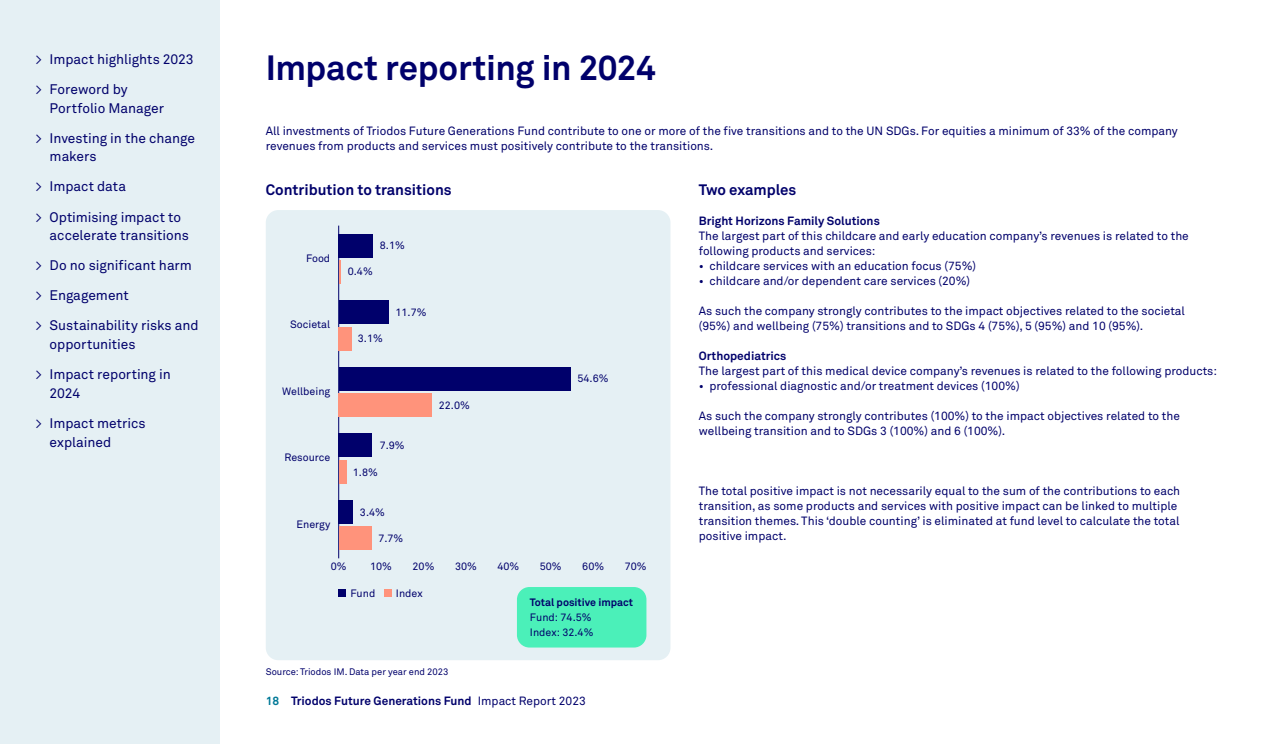
<style>
.page{position:relative;width:1265px;height:744px;background:#fff}
.page>*{position:absolute;margin:0;border:0;box-sizing:border-box;transform-origin:0 0}
.t1{font:700 34.75px "Akkurat Pro";letter-spacing:-.01em;color:#00006b}
.t2{font:700 15px "Akkurat Pro";color:#00006b}
.t3{font:13.75px/30px "Akkurat Pro";letter-spacing:-.005em;color:#00006b}
.t4{font:11.88px/15px "Akkurat Pro";color:#00006b}
.t5{font:700 11.88px "Akkurat Pro";color:#00006b}
.t6{font:10.62px/15px "Akkurat Pro";color:#00006b}
.t7{font:700 10.62px "Akkurat Pro";color:#00006b}
.t8{font:9.38px "Akkurat Pro";color:#00006b}
.s1{color:#007997}
.s2{font-weight:400}
</style>
<div class="page">
<div style="left:0;top:0;width:220px;height:744px;background:#e5f0f4"></div>
<div style="left:266px;top:210px;width:404px;height:450px;background:#e5f0f4;border-radius:12px"></div>
<div style="left:517px;top:587px;width:129px;height:60px;background:#4bf0b9;border-radius:12px"></div>
<hr style="left:338px;top:226px;width:1px;height:332px;background:#00006b">
<svg style="left:339px;top:260px;width:1px;height:24px"></svg>
<div style="left:339px;top:327px;width:13px;height:24px;background:#ff937b"></div>
<div style="left:339px;top:393px;width:93px;height:24px;background:#ff937b"></div>
<div style="left:339px;top:460px;width:7px;height:24px;background:#ff937b"></div>
<div style="left:339px;top:526px;width:32px;height:24px;background:#ff937b"></div>
<div style="left:339px;top:234px;width:34px;height:23px;background:#00006b"></div>
<div style="left:339px;top:300px;width:49px;height:24px;background:#00006b"></div>
<div style="left:339px;top:367px;width:231px;height:24px;background:#00006b"></div>
<div style="left:339px;top:433px;width:33px;height:24px;background:#00006b"></div>
<div style="left:339px;top:500px;width:14px;height:24px;background:#00006b"></div>
<div style="left:339px;top:589px;width:7px;height:7px;background:#00006b"></div>
<div style="left:384px;top:589px;width:8px;height:7px;background:#ff937b"></div>
<p class="t3" style="left:35px;top:44px;width:160px">&gt; Impact highlights 2023 &gt; Foreword by</p>
<p class="t3" style="left:35px;top:93px;width:161px;text-indent:14px">Portfolio Manager<br>&gt; Investing in the change</p>
<p class="t3" style="left:35px;top:142px;width:147px;text-indent:14px">makers<br>&gt; Impact data<br>&gt; Optimising impact to</p>
<p class="t3" style="left:35px;top:220px;width:165px;text-indent:14px">accelerate transitions &gt; Do no significant harm &gt; Engagement<br>&gt; Sustainability risks and</p>
<p class="t3" style="left:35px;top:329px;width:137px;text-indent:14px">opportunities<br>&gt; Impact reporting in</p>
<p class="t3" style="left:35px;top:378px;width:112px;text-indent:14px">2024<br>&gt; Impact metrics</p>
<p class="t3" style="left:50px;top:427px;width:63px">explained</p>
<h1 class="t1" style="left:266px;top:46px;width:392px">Impact reporting in 2024</h1>
<p class="t4" style="left:266px;top:123px;width:914px">All investments of Triodos Future Generations Fund contribute to one or more of the five transitions and to the UN SDGs. For equities a minimum of 33% of the company revenues from products and services must positively contribute to the transitions.</p>
<p class="t2" style="left:266px;top:180px;width:187px">Contribution to transitions</p>
<p class="t2" style="left:699px;top:180px;width:99px">Two examples</p>
<p class="t5" style="left:699px;top:213px;width:183px">Bright Horizons Family Solutions</p>
<p class="t4" style="left:699px;top:228px;width:492px">The largest part of this childcare and early education company’s revenues is related to the following products and services:</p>
<p class="t4" style="left:699px;top:258px;width:279px">• childcare services with an education focus (75%)</p>
<p class="t4" style="left:699px;top:273px;width:273px">• childcare and/or dependent care services (20%)</p>
<p class="t4" style="left:699px;top:303px;width:488px">As such the company strongly contributes to the impact objectives related to the societal (95%) and wellbeing (75%) transitions and to SDGs 4 (75%), 5 (95%) and 10 (95%).</p>
<p class="t5" style="left:699px;top:348px;width:89px">Orthopediatrics</p>
<p class="t4" style="left:699px;top:363px;width:520px">The largest part of this medical device company’s revenues is related to the following products:</p>
<p class="t4" style="left:699px;top:378px;width:322px">• professional diagnostic and/or treatment devices (100%)</p>
<p class="t4" style="left:699px;top:408px;width:483px">As such the company strongly contributes (100%) to the impact objectives related to the wellbeing transition and to SDGs 3 (100%) and 6 (100%).</p>
<p class="t6" style="left:380px;top:238px;width:27px">8.1%</p>
<p class="t6" style="left:306px;top:250px;width:26px">Food</p>
<p class="t6" style="left:348px;top:264px;width:27px">0.4%</p>
<p class="t6" style="left:395px;top:304px;width:33px">11.7%</p>
<p class="t6" style="left:290px;top:317px;width:42px">Societal</p>
<p class="t6" style="left:358px;top:331px;width:27px">3.1%</p>
<p class="t6" style="left:578px;top:371px;width:33px">54.6%</p>
<p class="t6" style="left:282px;top:383px;width:50px">Wellbeing</p>
<p class="t6" style="left:439px;top:398px;width:33px">22.0%</p>
<p class="t6" style="left:284px;top:450px;width:47px">Resource</p>
<p class="t6" style="left:296px;top:517px;width:35px">Energy</p>
<p class="t6" style="left:380px;top:438px;width:27px">7.9%</p>
<p class="t6" style="left:353px;top:464px;width:27px">1.8%</p>
<p class="t6" style="left:360px;top:504px;width:27px">3.4%</p>
<p class="t6" style="left:378px;top:531px;width:27px">7.7%</p>
<p class="t6" style="left:331px;top:559px;width:17px">0%</p>
<p class="t6" style="left:370px;top:559px;width:23px">10%</p>
<p class="t6" style="left:413px;top:559px;width:23px">20%</p>
<p class="t6" style="left:455px;top:559px;width:23px">30%</p>
<p class="t6" style="left:497px;top:559px;width:23px">40%</p>
<p class="t6" style="left:540px;top:559px;width:23px">50%</p>
<p class="t6" style="left:582px;top:559px;width:23px">60%</p>
<p class="t6" style="left:625px;top:559px;width:23px">70%</p>
<p class="t6" style="left:350px;top:585px;width:26px">Fund</p>
<p class="t6" style="left:396px;top:585px;width:28px">Index</p>
<p class="t7" style="left:530px;top:595px;width:105px">Total positive impact</p>
<p class="t6" style="left:530px;top:609px;width:65px">Fund: 74.5%<br>Index: 32.4%</p>
<p class="t8" style="left:266px;top:666px;width:184px">Source: Triodos IM. Data per year end 2023</p>
<p class="t5" style="left:266px;top:693px;width:322px"><span class="s1">18</span> Triodos Future Generations Fund <span class="s2">Impact Report 2023</span></p>
<p class="t4" style="left:699px;top:483px;width:483px">The total positive impact is not necessarily equal to the sum of the contributions to each transition, as some products and services with positive impact can be linked to multiple transition themes. This ‘double counting’ is eliminated at fund level to calculate the total positive impact.</p>
</div>
